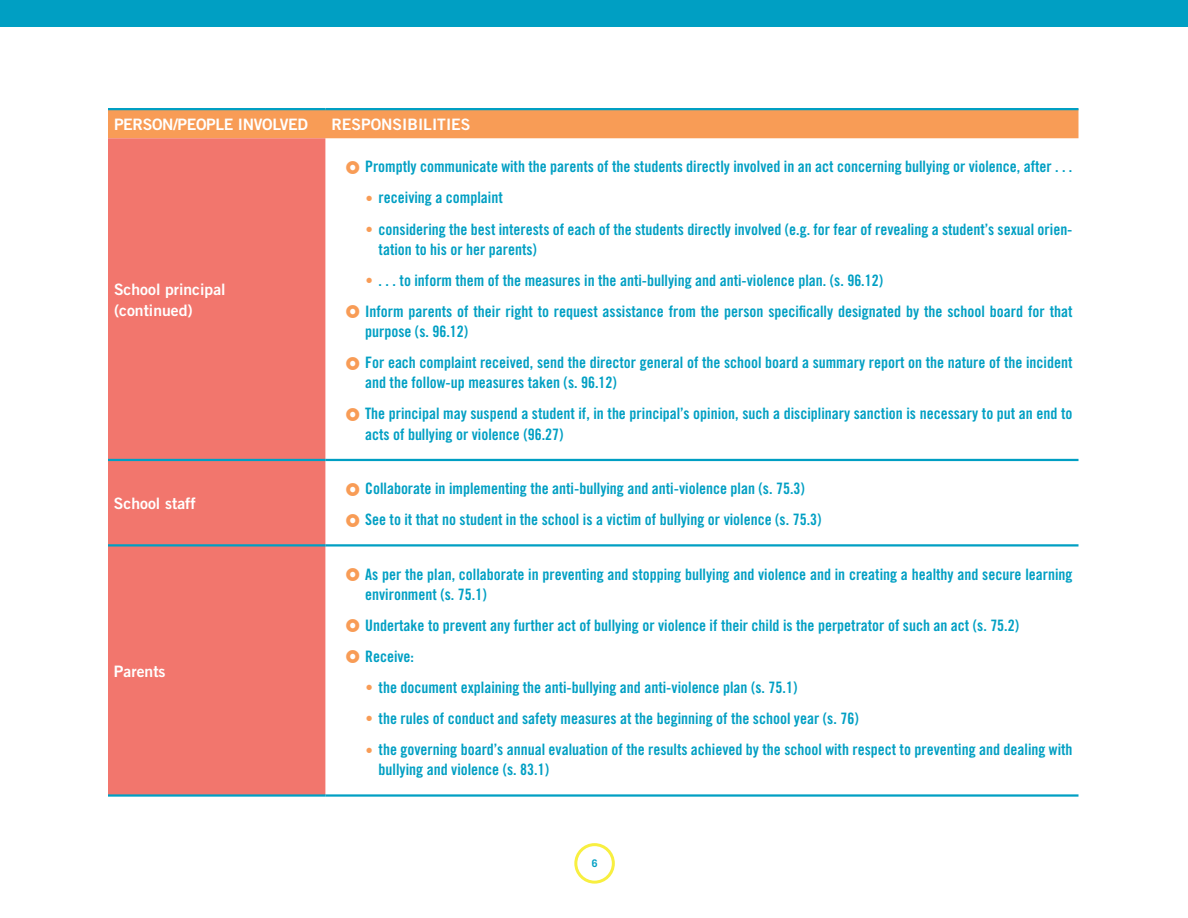
<style>
.page{position:relative;width:1188px;height:918px;background:#fff}
.page>*{position:absolute;margin:0;border:0;box-sizing:border-box;transform-origin:0 0}
.t1{font:15.75px/31px "Trade Gothic Bold Cond Twenty";color:#009fc3}
.t2{font:15.75px/20.2px "Trade Gothic Bold Two";color:#fff}
.t3{font:15.75px "Trade Gothic Bold Two";letter-spacing:-.02em;color:#fff}
.t4{font:700 10.5px "Trade Gothic";color:#009fc3}
.s1{color:#f89c56}
</style>
<div class="page">
<div style="left:108px;top:110px;width:970px;height:28px;background:#f89c56"></div>
<div style="left:108px;top:138px;width:217px;height:656px;background:#f2766d"></div>
<hr style="left:108px;top:108px;width:217px;height:2px;background:#009fc3">
<hr style="left:325px;top:108px;width:754px;height:2px;background:#009fc3">
<hr style="left:108px;top:794px;width:217px;height:3px;background:#009fc3">
<hr style="left:325px;top:794px;width:754px;height:3px;background:#009fc3">
<hr style="left:108px;top:459px;width:217px;height:2px;background:#009fc3">
<hr style="left:325px;top:459px;width:754px;height:2px;background:#009fc3">
<hr style="left:108px;top:544px;width:217px;height:3px;background:#009fc3">
<hr style="left:325px;top:544px;width:754px;height:3px;background:#009fc3">
<div style="left:0;top:0;width:1188px;height:27px;background:#009fc3"></div>
<div style="left:574px;top:843px;width:41px;height:41px;border:3px solid #f8ef40;border-radius:50%"></div>
<p class="t3" style="left:114px;top:119px;width:195px">PERSON/PEOPLE INVOLVED</p>
<p class="t2" style="left:331px;top:116px;width:141px">RESPONSIBILITIES</p>
<p class="t2" style="left:114px;top:281px;width:113px">School principal (continued)</p>
<p class="t2" style="left:114px;top:495px;width:83px">School staff</p>
<p class="t2" style="left:114px;top:662px;width:53px">Parents</p>
<p class="t1" style="left:365px;top:152px;width:709px">Promptly communicate with the parents of the students directly involved in an act concerning bullying or violence, after . . .</p>
<p class="t1" style="left:365px;top:183px;width:139px"><span class="s1">•</span> receiving a complaint</p>
<p class="t1" style="left:379px;top:220px;width:695px;line-height:20.2px;text-indent:-13px"><span class="s1">•</span> considering the best interests of each of the students directly involved (e.g. for fear of revealing a student’s sexual orien&shy;tation to his or her parents)</p>
<p class="t1" style="left:365px;top:266px;width:709px"><span class="s1">•</span> . . . to inform them of the measures in the anti-bullying and anti-violence plan. (s. 96.12)<br>Inform parents of their right to request assistance from the person specifically designated by the school board for that</p>
<p class="t1" style="left:365px;top:317px;width:709px">purpose (s. 96.12)<br>For each complaint received, send the director general of the school board a summary report on the nature of the incident</p>
<p class="t1" style="left:365px;top:368px;width:709px">and the follow-up measures taken (s. 96.12)<br>The principal may suspend a student if, in the principal’s opinion, such a disciplinary sanction is necessary to put an end to</p>
<p class="t1" style="left:365px;top:420px;width:200px">acts of bullying or violence (96.27)</p>
<p class="t1" style="left:365px;top:474px;width:458px">Collaborate in implementing the anti-bullying and anti-violence plan (s. 75.3)<br>See to it that no student in the school is a victim of bullying or violence (s. 75.3)</p>
<p class="t1" style="left:365px;top:565px;width:709px;line-height:20.2px">As per the plan, collaborate in preventing and stopping bullying and violence and in creating a healthy and secure learning environment (s. 75.1)</p>
<p class="t1" style="left:365px;top:611px;width:656px">Undertake to prevent any further act of bullying or violence if their child is the perpetrator of such an act (s. 75.2)<br>Receive:</p>
<p class="t1" style="left:365px;top:673px;width:434px"><span class="s1">•</span> the document explaining the anti-bullying and anti-violence plan (s. 75.1)</p>
<p class="t1" style="left:365px;top:704px;width:495px"><span class="s1">•</span> the rules of conduct and safety measures at the beginning of the school year (s. 76)</p>
<p class="t1" style="left:379px;top:740px;width:695px;line-height:20.2px;text-indent:-13px"><span class="s1">•</span> the governing board’s annual evaluation of the results achieved by the school with respect to preventing and dealing with bullying and violence (s. 83.1)</p>
<p class="t4" style="left:592px;top:857px;width:7px">6</p>
</div>
